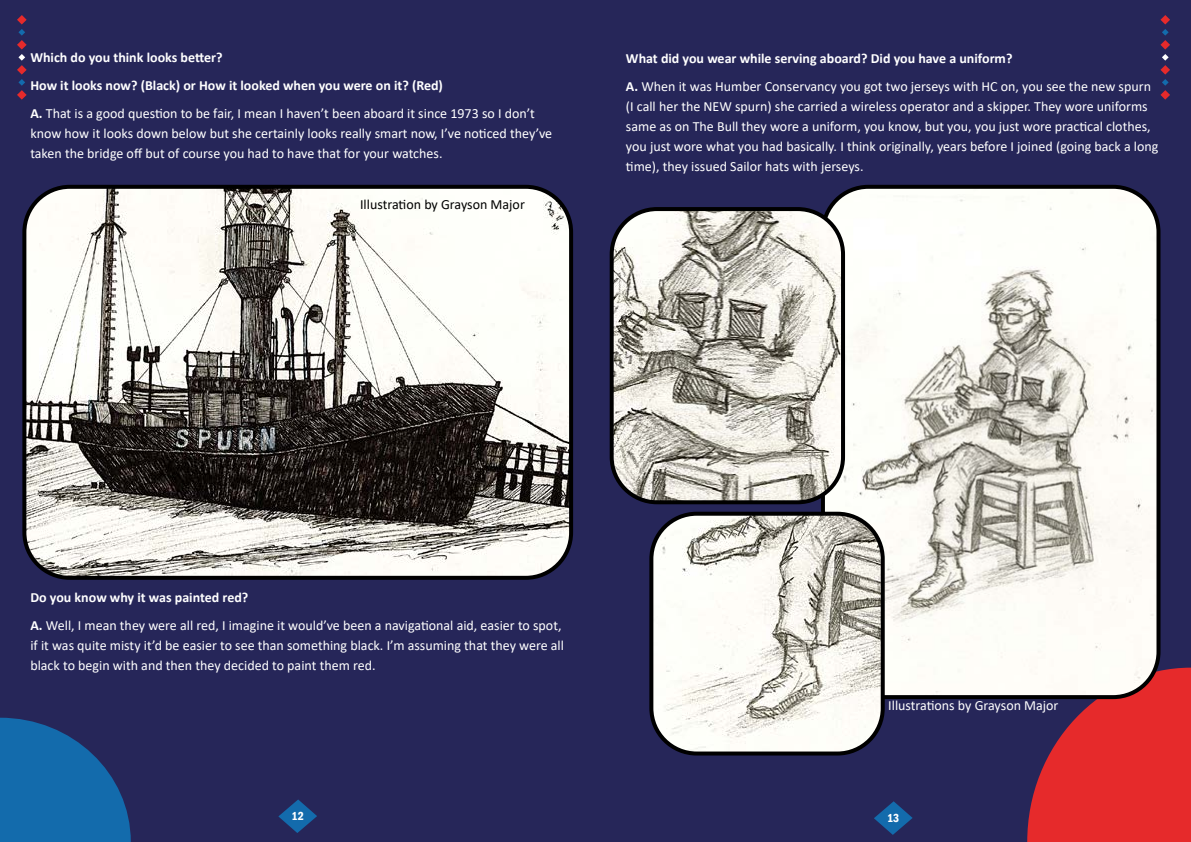
<style>
.page{position:relative;width:1191px;height:842px;background:#262659}
.page>*{position:absolute;margin:0;border:0;box-sizing:border-box;transform-origin:0 0}
.t1{font:14px/20px "Calibri";color:#fff}
.t2{font:700 14px/28px "Calibri";color:#fff}
.t3{font:14px "Calibri";color:#000}
.t4{font:600 condensed 12px "Franklin Gothic";color:#fff}
.s1{font-weight:400}
.s2{font-weight:700}
</style>
<div class="page">
<svg style="left:1160px;top:15px;width:10px;height:85px"></svg>
<svg style="left:17px;top:15px;width:10px;height:85px"></svg>
<svg style="left:874px;top:801px;width:38px;height:34px"></svg>
<svg style="left:278px;top:799px;width:39px;height:34px"></svg>
<svg style="left:0;top:718px;width:131px;height:124px"></svg>
<svg style="left:1027px;top:668px;width:164px;height:174px;background:#cd2930"></svg>
<img style="left:27px;top:190px;width:541px;height:385px">
<div style="left:22px;top:185px;width:551px;height:395px;border:4px solid #000;border-radius:45px"></div>
<img style="left:826px;top:187px;width:332px;height:510px">
<div style="left:821px;top:185px;width:339px;height:514px;border:4px solid #000;border-radius:45px"></div>
<img style="left:654px;top:514px;width:228px;height:239px">
<div style="left:649px;top:512px;width:235px;height:243px;border:4px solid #000;border-radius:45px"></div>
<img style="left:614px;top:209px;width:229px;height:293px">
<div style="left:609px;top:207px;width:236px;height:297px;border:4px solid #000;border-radius:45px"></div>
<p class="t2" style="left:30px;top:44px;width:506px">Which do you think looks better?<br>How it looks now? (Black) or How it looked when you were on it? (Red)<br>A. <span class="s1">That is a good question to be fair, I mean I haven’t been aboard it since 1973 so I don’t</span></p>
<p class="t1" style="left:30px;top:123px;width:523px">know how it looks down below but she certainly looks really smart now, I’ve noticed they’ve taken the bridge off but of course you had to have that for your watches.</p>
<p class="t3" style="left:360px;top:195px;width:166px">Illustration by Grayson Major</p>
<p class="t1" style="left:626px;top:44px;width:526px;line-height:28px"><span class="s2">What did you wear while serving aboard? Did you have a uniform?<br>A.</span> When it was Humber Conservancy you got two jerseys with HC on, you see the new spurn</p>
<p class="t1" style="left:626px;top:96px;width:534px">(I call her the NEW spurn) she carried a wireless operator and a skipper. They wore uniforms same as on The Bull they wore a uniform, you know, but you, you just wore practical clothes, you just wore what you had basically. I think originally, years before I joined (going back a long time), they issued Sailor hats with jerseys.</p>
<p class="t1" style="left:30px;top:583px;width:532px;line-height:28px"><span class="s2">Do you know why it was painted red?<br>A.</span> Well, I mean they were all red, I imagine it would’ve been a navigational aid, easier to spot,</p>
<p class="t1" style="left:30px;top:635px;width:535px">if it was quite misty it’d be easier to see than something black. I’m assuming that they were all black to begin with and then they decided to paint them red.</p>
<p class="t1" style="left:888px;top:695px;width:172px">Illustrations by Grayson Major</p>
<p class="t4" style="left:291px;top:808px;width:14px">12</p>
<p class="t4" style="left:887px;top:810px;width:14px">13</p>
</div>
